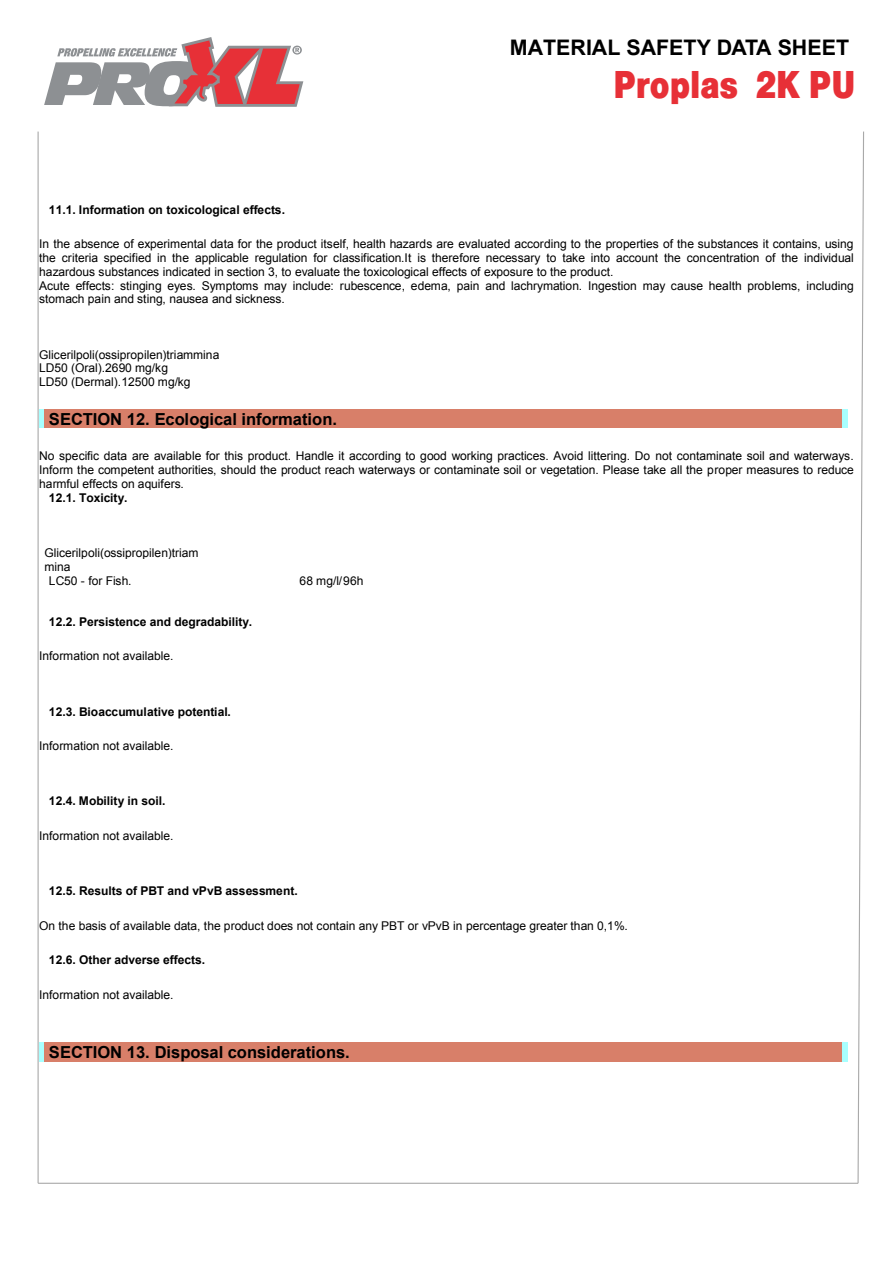
<style>
.page{position:relative;width:893px;height:1263px;background:#fff}
.page>*{position:absolute;margin:0;border:0;box-sizing:border-box;transform-origin:0 0}
.t1{font:40.5px "Helvetica Bold Condensed Plain";color:#e73037}
.t2{font:700 21.45px "Arial";color:#000}
.t3{font:700 16.5px "Arial";color:#000}
.t4{font:12px/13.8px "Arial";color:#000}
.t5{font:700 12px "Arial";color:#000}
</style>
<div class="page">
<hr style="left:38px;top:132px;width:1px;height:1051px;background:#a9a9a9">
<svg style="left:857px;top:131px;width:7px;height:1053px"></svg>
<hr style="left:38px;top:1183px;width:820px;height:1px;background:#a9a9a9">
<div style="left:44px;top:409px;width:798px;height:19px;background:#d87f69"></div>
<div style="left:44px;top:1042px;width:798px;height:19px;background:#d87f69"></div>
<svg style="left:44px;top:37px;width:259px;height:70px"></svg>
<h2 class="t2" style="left:510px;top:40px;width:341px">MATERIAL SAFETY DATA SHEET</h2>
<h1 class="t1" style="left:613px;top:71px;width:243px">Proplas 2K PU</h1>
<p class="t5" style="left:49px;top:205px;width:238px">11.1. Information on toxicological effects.</p>
<p class="t4" style="left:39px;top:238px;width:816px">In the absence of experimental data for the product itself, health hazards are evaluated according to the properties of the substances it contains, using the criteria specified in the applicable regulation for classification.It is therefore necessary to take into account the concentration of the individual hazardous substances indicated in section 3, to evaluate the toxicological effects of exposure to the product.<br>Acute effects: stinging eyes. Symptoms may include: rubescence, edema, pain and lachrymation. Ingestion may cause health problems, including stomach pain and sting, nausea and sickness.</p>
<p class="t4" style="left:39px;top:348px;width:182px">Glicerilpoli(ossipropilen)triammina<br>LD50 (Oral).2690 mg/kg<br>LD50 (Dermal).12500 mg/kg</p>
<h3 class="t3" style="left:49px;top:413px;width:289px">SECTION 12. Ecological information.</h3>
<p class="t4" style="left:39px;top:450px;width:816px;text-align:justify">No specific data are available for this product. Handle it according to good working practices. Avoid littering. Do not contaminate soil and waterways.<br>Inform the competent authorities, should the product reach waterways or contaminate soil or vegetation. Please take all the proper measures to reduce harmful effects on aquifers.</p>
<p class="t5" style="left:49px;top:493px;width:80px">12.1. Toxicity.</p>
<p class="t4" style="left:44px;top:547px;width:156px">Glicerilpoli(ossipropilen)triam</p>
<p class="t4" style="left:44px;top:561px;width:28px">mina</p>
<p class="t4" style="left:49px;top:575px;width:84px">LC50 - for Fish.</p>
<p class="t4" style="left:300px;top:575px;width:65px">68 mg/l/96h</p>
<p class="t5" style="left:49px;top:617px;width:205px">12.2. Persistence and degradability.</p>
<p class="t4" style="left:39px;top:650px;width:136px">Information not available.</p>
<p class="t5" style="left:49px;top:707px;width:183px">12.3. Bioaccumulative potential.</p>
<p class="t4" style="left:39px;top:740px;width:136px">Information not available.</p>
<p class="t5" style="left:49px;top:797px;width:118px">12.4. Mobility in soil.</p>
<p class="t4" style="left:39px;top:830px;width:136px">Information not available.</p>
<p class="t5" style="left:49px;top:886px;width:250px">12.5. Results of PBT and vPvB assessment.</p>
<p class="t4" style="left:39px;top:919px;width:590px">On the basis of available data, the product does not contain any PBT or vPvB in percentage greater than 0,1%.</p>
<p class="t5" style="left:49px;top:955px;width:158px">12.6. Other adverse effects.</p>
<p class="t4" style="left:39px;top:988px;width:136px">Information not available.</p>
<h3 class="t3" style="left:49px;top:1046px;width:302px">SECTION 13. Disposal considerations.</h3>
</div>
